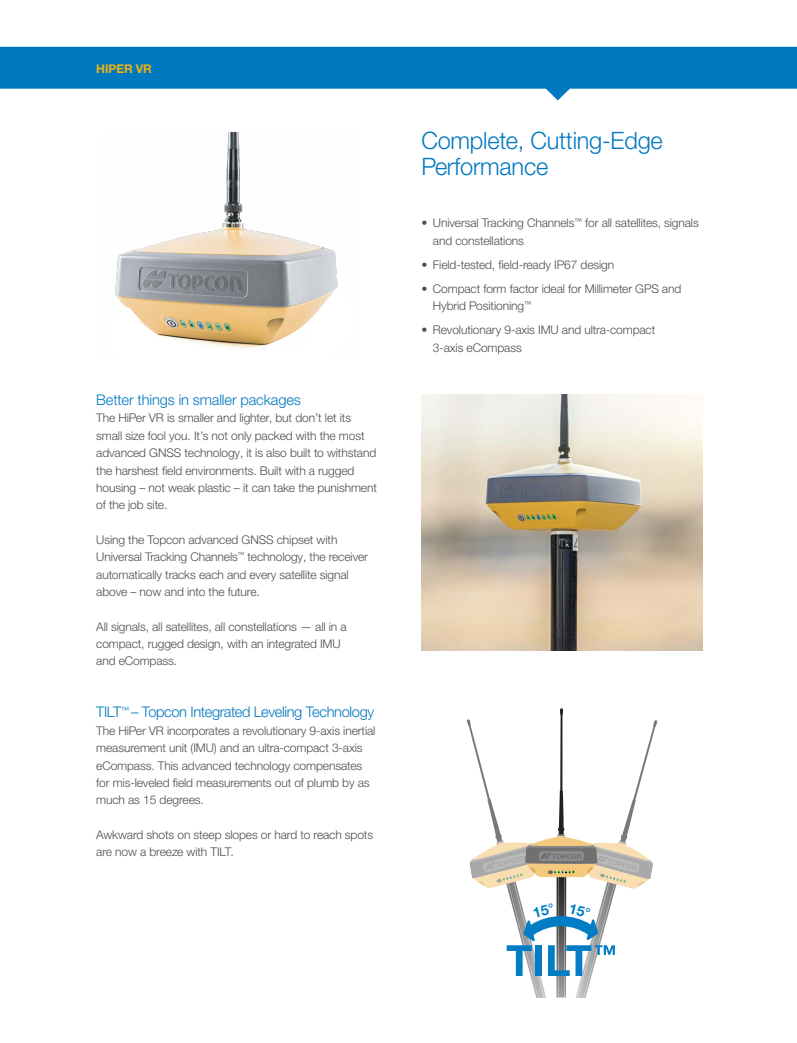
<style>
.page{position:relative;width:797px;height:1043px;background:#fff}
.page>*{position:absolute;margin:0;border:0;box-sizing:border-box;transform-origin:0 0}
.t1{font:300 24px/25.4px "Helvetica Neue LTW1 G";letter-spacing:-.01em;color:#0079c1}
.t2{font:300 14.62px "Helvetica Neue LTW1 G";letter-spacing:-.025em;color:#0079c1}
.t3{font:300 12px/17.4px "Helvetica Neue LTW1 G";letter-spacing:-.01em;color:#4d4d4f}
.t4{font:700 12px "Helvetica Neue LTW1 G";letter-spacing:-.01em;color:#eeb111}
</style>
<div class="page">
<svg style="left:0;top:47px;width:797px;height:53px;fill:#0079c1"></svg>
<img style="left:115px;top:132px;width:223px;height:217px">
<img style="left:421px;top:394px;width:281px;height:256px">
<svg style="left:467px;top:708px;width:190px;height:289px"></svg>
<p class="t4" style="left:96px;top:61px;width:57px">HIPER VR</p>
<p class="t2" style="left:96px;top:391px;width:206px">Better things in smaller packages</p>
<p class="t3" style="left:96px;top:409px;width:282px">The HiPer VR is smaller and lighter, but don’t let its small size fool you. It’s not only packed with the most advanced GNSS technology, it is also built to withstand the harshest field environments. Built with a rugged housing – not weak plastic – it can take the punishment of the job site.</p>
<p class="t3" style="left:96px;top:531px;width:273px">Using the Topcon advanced GNSS chipset with Universal Tracking Channels<sup>™</sup> technology, the receiver automatically tracks each and every satellite signal above – now and into the future.</p>
<p class="t3" style="left:96px;top:617px;width:252px">All signals, all satellites, all constellations — all in a compact, rugged design, with an integrated IMU and eCompass.</p>
<p class="t2" style="left:96px;top:703px;width:280px">TILT<sup>™</sup> – Topcon Integrated Leveling Technology</p>
<p class="t3" style="left:96px;top:721px;width:281px">The HiPer VR incorporates a revolutionary 9-axis inertial measurement unit (IMU) and an ultra-compact 3-axis eCompass. This advanced technology compensates for mis-leveled field measurements out of plumb by as much as 15 degrees.</p>
<p class="t3" style="left:96px;top:826px;width:278px">Awkward shots on steep slopes or hard to reach spots are now a breeze with TILT.</p>
<h1 class="t1" style="left:421px;top:128px;width:243px">Complete, Cutting-Edge<br>Performance</h1>
<p class="t3" style="left:433px;top:214px;width:267px;text-indent:-12px">• Universal Tracking Channels<sup>™</sup> for all satellites, signals and constellations</p>
<p class="t3" style="left:421px;top:256px;width:194px">• Field-tested, field-ready IP67 design</p>
<p class="t3" style="left:433px;top:280px;width:250px;text-indent:-12px">• Compact form factor ideal for Millimeter GPS and<br>Hybrid Positioning<sup>™</sup></p>
<p class="t3" style="left:433px;top:321px;width:224px;text-indent:-12px">• Revolutionary 9-axis IMU and ultra-compact<br>3-axis eCompass</p>
</div>
